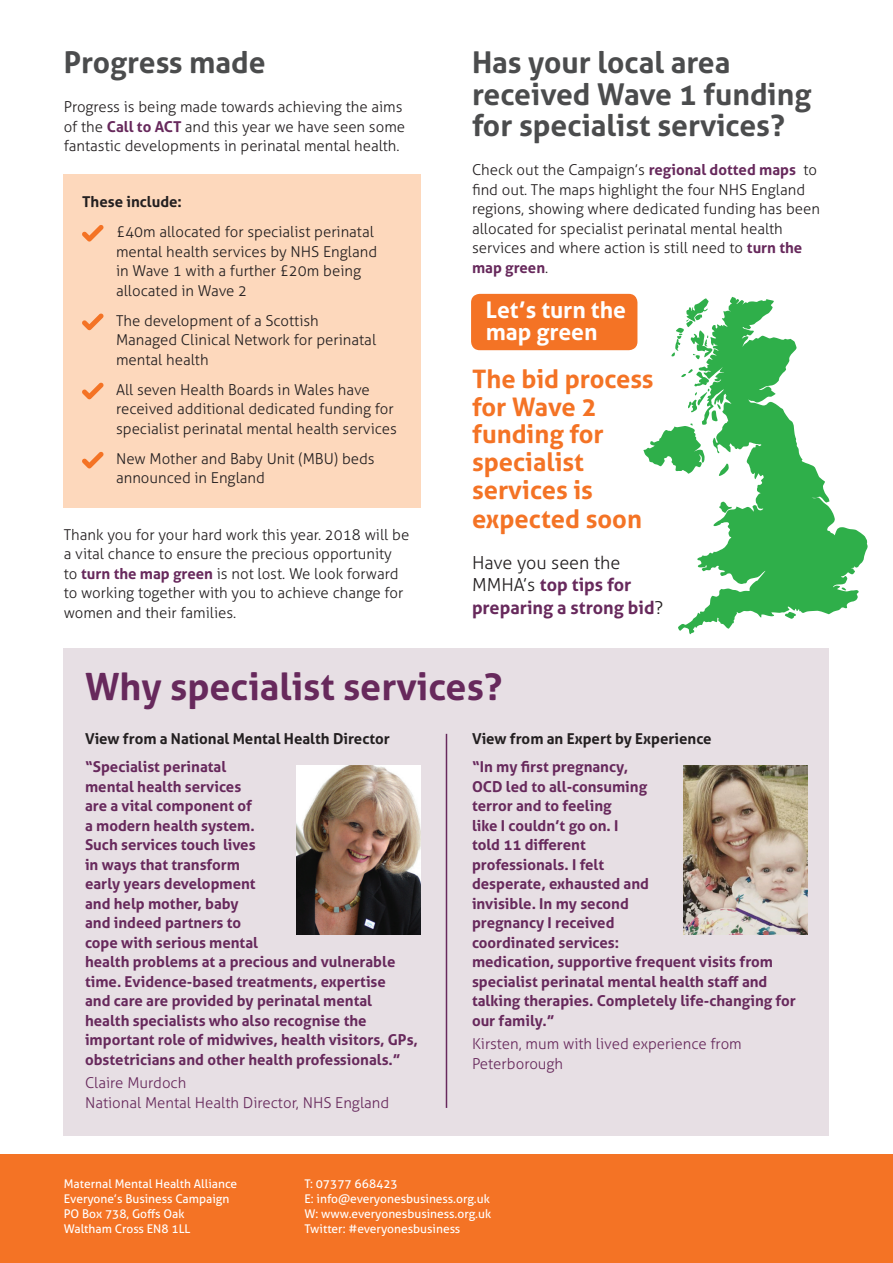
<style>
.page{position:relative;width:893px;height:1263px;background:#fff}
.page>*{position:absolute;margin:0;border:0;box-sizing:border-box;transform-origin:0 0}
.t1{font:700 37.5px "Aller";color:#67295c}
.t2{font:700 30px/31.5px "Aller";color:#4b4c4d}
.t3{font:700 25.5px/28px "Aller";color:#f47325}
.t4{font:700 22.95px/21.5px "Aller";color:#fff}
.t5{font:700 18px/22.5px "Aller";color:#67295c}
.t6{font:300 15px/19.5px "Aller";color:#231f20}
.t7{font:700 15px/19.5px "Aller";color:#67295c}
.t8{font:300 15px/19.5px "Aller";color:#67295c}
.t9{font:700 15px "Aller";color:#231f20}
.t10{font:12px/15px "Aller";color:#fff}
.s1{font-weight:700;color:#67295c}
.s2{font-weight:300;color:#231f20}
</style>
<div class="page">
<div style="left:64px;top:175px;width:357px;height:333px;background:#fdd8bc"></div>
<div style="left:64px;top:648px;width:765px;height:487px;background:#e7dfe4"></div>
<div style="left:0;top:1155px;width:893px;height:108px;background:#f47325"></div>
<img style="left:683px;top:765px;width:125px;height:169px">
<img style="left:296px;top:765px;width:125px;height:169px">
<hr style="left:446px;top:734px;width:1px;height:374px;background:#67295c">
<svg style="left:643px;top:297px;width:225px;height:337px"></svg>
<svg style="left:82px;top:225px;width:22px;height:17px"></svg>
<svg style="left:82px;top:313px;width:22px;height:17px"></svg>
<svg style="left:82px;top:382px;width:22px;height:17px"></svg>
<svg style="left:82px;top:452px;width:22px;height:16px"></svg>
<div style="left:471px;top:294px;width:166px;height:56px;background:#f47325;border-radius:9px"></div>
<h2 class="t2" style="left:64px;top:47px;width:204px">Progress made</h2>
<p class="t6" style="left:64px;top:97px;width:343px">Progress is being made towards achieving the aims of the <span class="s1">Call to ACT</span> and this year we have seen some fantastic developments in perinatal mental health.</p>
<p class="t9" style="left:82px;top:192px;width:101px">These include:</p>
<p class="t6" style="left:116px;top:222px;width:263px">£40m allocated for specialist perinatal mental health services by NHS England in Wave 1 with a further £20m being allocated in Wave 2</p>
<p class="t6" style="left:116px;top:311px;width:262px">The development of a Scottish<br>Managed Clinical Network for perinatal mental health</p>
<p class="t6" style="left:116px;top:380px;width:282px">All seven Health Boards in Wales have received additional dedicated funding for specialist perinatal mental health services</p>
<p class="t6" style="left:116px;top:449px;width:260px">New Mother and Baby Unit (MBU) beds announced in England</p>
<p class="t6" style="left:64px;top:525px;width:347px">Thank you for your hard work this year. 2018 will be a vital chance to ensure the precious opportunity to <span class="s1">turn the map green</span> is not lost. We look forward to working together with you to achieve change for women and their families.</p>
<h2 class="t2" style="left:472px;top:47px;width:341px">Has your local area received Wave 1 funding for specialist services?</h2>
<p class="t6" style="left:472px;top:160px;width:350px">Check out the Campaign’s <span class="s1">regional dotted maps</span> to find out. The maps highlight the four NHS England regions, showing where dedicated funding has been allocated for specialist perinatal mental health services and where action is still need to <span class="s1">turn the map green</span>.</p>
<h3 class="t4" style="left:486px;top:299px;width:142px">Let’s turn the map green</h3>
<h3 class="t3" style="left:472px;top:365px;width:183px">The bid process for Wave 2 funding for specialist services is expected soon</h3>
<p class="t5" style="left:472px;top:551px;width:193px"><span class="s2">Have you seen the<br>MMHA’s</span> top tips for preparing a strong bid<span class="s2">?</span></p>
<h1 class="t1" style="left:85px;top:663px;width:419px">Why specialist services?</h1>
<p class="t9" style="left:472px;top:729px;width:241px">View from an Expert by Experience</p>
<p class="t7" style="left:472px;top:757px;width:325px">“In my first pregnancy,<br>OCD led to all-consuming<br>terror and to feeling<br>like I couldn’t go on. I<br>told 11 different<br>professionals. I felt<br>desperate, exhausted and<br>invisible. In my second<br>pregnancy I received<br>coordinated services:<br>medication, supportive frequent visits from specialist perinatal mental health staff and talking therapies. Completely life-changing for our family.”</p>
<p class="t8" style="left:472px;top:1034px;width:271px">Kirsten, mum with lived experience from<br>Peterborough</p>
<p class="t9" style="left:85px;top:729px;width:306px">View from a National Mental Health Director</p>
<p class="t7" style="left:85px;top:757px;width:334px">“Specialist perinatal<br>mental health services<br>are a vital component of<br>a modern health system.<br>Such services touch lives<br>in ways that transform<br>early years development<br>and help mother, baby<br>and indeed partners to<br>cope with serious mental<br>health problems at a precious and vulnerable time. Evidence-based treatments, expertise<br>and care are provided by perinatal mental health specialists who also recognise the important role of midwives, health visitors, GPs, obstetricians and other health professionals.”</p>
<p class="t8" style="left:85px;top:1073px;width:306px">Claire Murdoch<br>National Mental Health Director, NHS England</p>
<p class="t10" style="left:64px;top:1176px;width:175px">Maternal Mental Health Alliance<br>Everyone’s Business Campaign<br>PO Box 738, Goffs Oak<br>Waltham Cross EN8 1LL</p>
<p class="t10" style="left:304px;top:1176px;width:188px">T: 07377 668423<br>E: info@everyonesbusiness.org.uk<br>W: www.everyonesbusiness.org.uk<br>Twitter: #everyonesbusiness</p>
</div>
